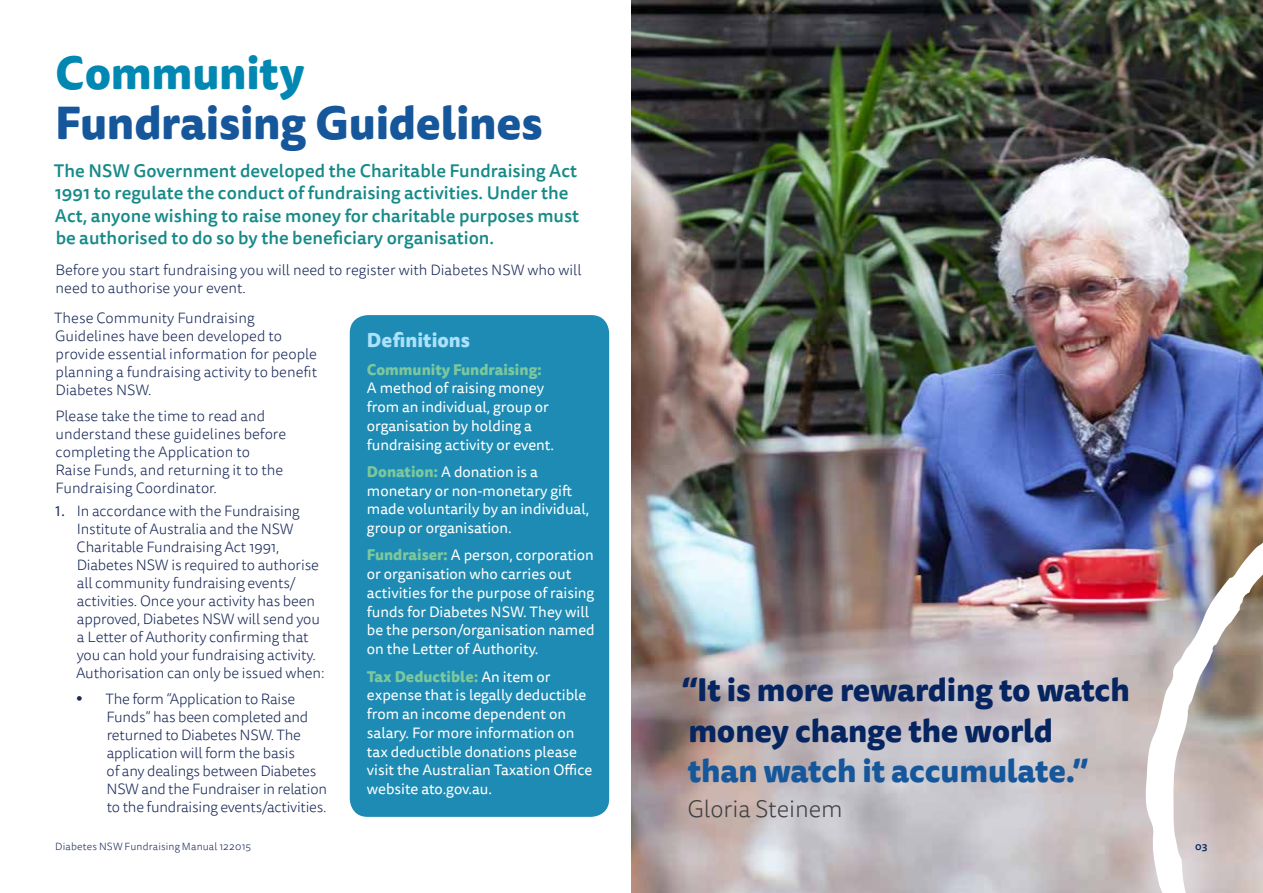
<style>
.page{position:relative;width:1263px;height:893px;background:#fff}
.page>*{position:absolute;margin:0;border:0;box-sizing:border-box;transform-origin:0 0}
.t1{font:800 45px "Tisa Sans OT";letter-spacing:-.005em;color:#15579a}
.t2{font:800 45px "Tisa Sans OT";letter-spacing:-.005em;color:#0088b2}
.t3{font:800 31.5px/40.5px "Tisa Sans Pro";letter-spacing:-.005em;color:#052460}
.t4{font:800 31.5px "Tisa Sans Pro";letter-spacing:-.005em;color:#15579a}
.t5{font:300 24px "Tisa Sans OT";letter-spacing:-.005em;color:#414042}
.t6{font:800 19.5px "Tisa Sans Pro";color:#abe1fa}
.t7{font:500 18px/22.5px "Tisa Sans OT";color:#168a88}
.t8{font:15px/18.8px "Tisa Sans Pro";color:#fff}
.t9{font:300 15px/18px "Tisa Sans Pro";letter-spacing:-.01em;color:#192958}
.t10{font:300 15px/18px "Tisa Sans OT";color:#192958}
.t11{font:800 15px "Tisa Sans Pro";color:#7cc89e}
.t12{font:300 10.5px "Tisa Sans OT";letter-spacing:.015em;color:#192958}
.t13{font:500 10.5px "Tisa Sans OT";color:#052460}
.s1{font-family:"Myriad Pro";font-weight:400}
.s2{font-family:"Futura";font-weight:500}
.s3{font-weight:800;color:#7cc89e}
</style>
<div class="page">
<div style="left:350px;top:315px;width:259px;height:502px;background:#1d8bb3;border-radius:18px"></div>
<img style="left:631px;top:0;width:632px;height:893px">
<img style="left:1145px;top:457px;width:118px;height:436px">
<h1 class="t2" style="left:55px;top:43px;width:251px">Community</h1>
<h1 class="t1" style="left:55px;top:93px;width:489px">Fundraising Guidelines</h1>
<p class="t7" style="left:54px;top:160px;width:527px">The NSW Government developed the Charitable Fundraising Act 1991 to regulate the conduct of fundraising activities. Under the Act, anyone wishing to raise money for charitable purposes must be authorised to do so by the beneficiary organisation.</p>
<p class="t10" style="left:55px;top:262px;width:528px">Before you start fundraising you will need to register with Diabetes NSW who will need to authorise your event.</p>
<p class="t10" style="left:54px;top:310px;width:265px">These Community Fundraising<br>Guidelines have been developed to provide essential information for people planning a fundraising activity to benefit<br>Diabetes NSW.</p>
<p class="t10" style="left:55px;top:408px;width:232px">Please take the time to read and understand these guidelines before completing the Application to<br>Raise Funds, and returning it to the<br>Fundraising Coordinator.</p>
<p class="t9" style="left:76px;top:502px;width:250px;text-indent:-22px"><span class="s1">1.</span> In accordance with the Fundraising Institute of Australia and the NSW Charitable Fundraising Act 1991, Diabetes NSW is required to authorise all community fundraising events/ activities. Once your activity has been approved, Diabetes NSW will send you a Letter of Authority confirming that you can hold your fundraising activity.<br>Authorisation can only be issued when:</p>
<p class="t9" style="left:107px;top:690px;width:222px;text-indent:-33px"><span class="s2">•</span> The form “Application to Raise<br>Funds” has been completed and returned to Diabetes NSW. The application will form the basis<br>of any dealings between Diabetes<br>NSW and the Fundraiser in relation to the fundraising events/activities.</p>
<p class="t12" style="left:55px;top:840px;width:197px">Diabetes NSW Fundraising Manual 122015</p>
<p class="t13" style="left:1195px;top:840px;width:14px">03</p>
<h3 class="t6" style="left:367px;top:326px;width:105px">Definitions</h3>
<p class="t11" style="left:367px;top:358px;width:176px">Community Fundraising:</p>
<p class="t8" style="left:367px;top:379px;width:189px">A method of raising money from an individual, group or organisation by holding a fundraising activity or event.</p>
<p class="t8" style="left:367px;top:463px;width:224px"><span class="s3">Donation:</span> A donation is a monetary or non-monetary gift made voluntarily by an individual, group or organisation.</p>
<p class="t8" style="left:367px;top:546px;width:229px"><span class="s3">Fundraiser:</span> A person, corporation or organisation who carries out activities for the purpose of raising funds for Diabetes NSW. They will be the person/organisation named on the Letter of Authority.</p>
<p class="t8" style="left:367px;top:667px;width:227px"><span class="s3">Tax Deductible:</span> An item or expense that is legally deductible from an income dependent on salary. For more information on tax deductible donations please visit the Australian Taxation Office website ato.gov.au.</p>
<h2 class="t3" style="left:681px;top:670px;width:450px">“It is more rewarding to watch money change the world</h2>
<h2 class="t4" style="left:688px;top:747px;width:402px">than watch it accumulate.”</h2>
<h3 class="t5" style="left:688px;top:794px;width:156px">Gloria Steinem</h3>
</div>
